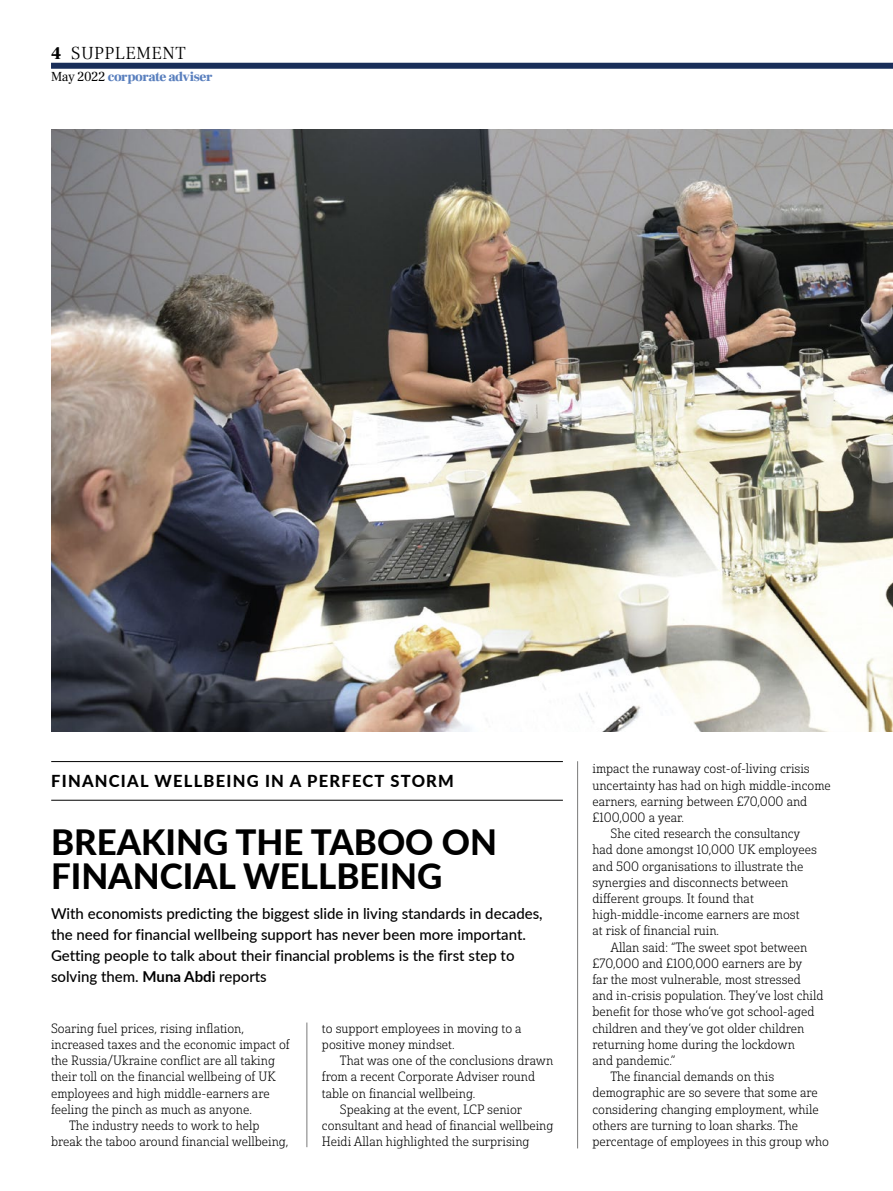
<style>
.page{position:relative;width:893px;height:1191px;background:#fff}
.page>*{position:absolute;margin:0;border:0;box-sizing:border-box;transform-origin:0 0}
.t1{font:800 34.8px/33.8px "Lato";color:#000}
.t2{font:300 18px "Frank Ruhl Libre";letter-spacing:.025em;color:#000}
.t3{font:800 16.5px "Lato";letter-spacing:.075em;color:#000}
.t4{font:500 15px/21px "Lato";color:#000}
.t5{font:900 13.5px "Frank Ruhl Libre";letter-spacing:-.03em;color:#597fbe}
.t6{font:13.2px/16.2px "Solitas Slab Nor Lig";color:#000}
.s1{font-weight:900}
.s2{font-weight:400;color:#000}
.s3{font-weight:700}
</style>
<div class="page">
<div style="left:51px;top:63px;width:842px;height:6px;background:#192e59"></div>
<hr style="left:51px;top:761px;width:512px;height:1px;background:#000">
<hr style="left:51px;top:800px;width:512px;height:1px;background:#000">
<hr style="left:577px;top:761px;width:1px;height:387px;background:#7b7b7a">
<hr style="left:307px;top:1022px;width:1px;height:125px;background:#7b7b7a">
<img style="left:51px;top:129px;width:842px;height:602px">
<h2 class="t2" style="left:51px;top:42px;width:136px"><span class="s1">4</span> SUPPLEMENT</h2>
<p class="t5" style="left:51px;top:69px;width:163px"><span class="s2">May 2022</span> corporate adviser</p>
<p class="t3" style="left:51px;top:769px;width:404px">FINANCIAL WELLBEING IN A PERFECT STORM</p>
<h1 class="t1" style="left:51px;top:824px;width:448px">BREAKING THE TABOO ON<br>FINANCIAL WELLBEING</h1>
<p class="t4" style="left:51px;top:902px;width:493px">With economists predicting the biggest slide in living standards in decades, the need for financial wellbeing support has never been more important.<br>Getting people to talk about their financial problems is the first step to solving them. <span class="s3">Muna Abdi</span> reports</p>
<p class="t6" style="left:51px;top:1020px;width:195px">Soaring fuel prices, rising inflation,</p>
<p class="t6" style="left:51px;top:1036px;width:240px">increased taxes and the economic impact of</p>
<p class="t6" style="left:51px;top:1052px;width:226px">the Russia/Ukraine conflict are all taking</p>
<p class="t6" style="left:51px;top:1069px;width:226px">their toll on the financial wellbeing of UK</p>
<p class="t6" style="left:51px;top:1085px;width:220px">employees and high middle-earners are</p>
<p class="t6" style="left:51px;top:1101px;width:202px">feeling the pinch as much as anyone.</p>
<p class="t6" style="left:69px;top:1117px;width:192px">The industry needs to work to help</p>
<p class="t6" style="left:51px;top:1133px;width:239px">break the taboo around financial wellbeing,</p>
<p class="t6" style="left:322px;top:1020px;width:201px">to support employees in moving to a positive money mindset.</p>
<p class="t6" style="left:340px;top:1052px;width:215px">That was one of the conclusions drawn</p>
<p class="t6" style="left:322px;top:1069px;width:215px">from a recent Corporate Adviser round</p>
<p class="t6" style="left:322px;top:1085px;width:155px">table on financial wellbeing.</p>
<p class="t6" style="left:340px;top:1101px;width:184px">Speaking at the event, LCP senior</p>
<p class="t6" style="left:322px;top:1117px;width:233px">consultant and head of financial wellbeing</p>
<p class="t6" style="left:322px;top:1133px;width:209px">Heidi Allan highlighted the surprising</p>
<p class="t6" style="left:592px;top:761px;width:219px">impact the runaway cost-of-living crisis</p>
<p class="t6" style="left:592px;top:777px;width:240px">uncertainty has had on high middle-income</p>
<p class="t6" style="left:592px;top:793px;width:216px">earners, earning between £70,000 and</p>
<p class="t6" style="left:592px;top:809px;width:93px">£100,000 a year.</p>
<p class="t6" style="left:610px;top:826px;width:191px">She cited research the consultancy</p>
<p class="t6" style="left:592px;top:842px;width:226px">had done amongst 10,000 UK employees</p>
<p class="t6" style="left:592px;top:858px;width:212px">and 500 organisations to illustrate the</p>
<p class="t6" style="left:592px;top:874px;width:197px">synergies and disconnects between</p>
<p class="t6" style="left:592px;top:890px;width:163px">different groups. It found that</p>
<p class="t6" style="left:592px;top:907px;width:209px">high-middle-income earners are most</p>
<p class="t6" style="left:592px;top:923px;width:128px">at risk of financial ruin.</p>
<p class="t6" style="left:610px;top:939px;width:198px">Allan said: “The sweet spot between</p>
<p class="t6" style="left:592px;top:955px;width:211px">£70,000 and £100,000 earners are by</p>
<p class="t6" style="left:592px;top:971px;width:210px">far the most vulnerable, most stressed</p>
<p class="t6" style="left:592px;top:988px;width:232px">and in-crisis population. They’ve lost child</p>
<p class="t6" style="left:592px;top:1004px;width:223px">benefit for those who’ve got school-aged</p>
<p class="t6" style="left:592px;top:1020px;width:213px">children and they’ve got older children</p>
<p class="t6" style="left:592px;top:1036px;width:204px">returning home during the lockdown</p>
<p class="t6" style="left:592px;top:1052px;width:84px">and pandemic.”</p>
<p class="t6" style="left:610px;top:1068px;width:165px">The financial demands on this</p>
<p class="t6" style="left:592px;top:1085px;width:227px">demographic are so severe that some are</p>
<p class="t6" style="left:592px;top:1101px;width:228px">considering changing employment, while</p>
<p class="t6" style="left:592px;top:1117px;width:207px">others are turning to loan sharks. The</p>
<p class="t6" style="left:592px;top:1133px;width:238px">percentage of employees in this group who</p>
</div>
